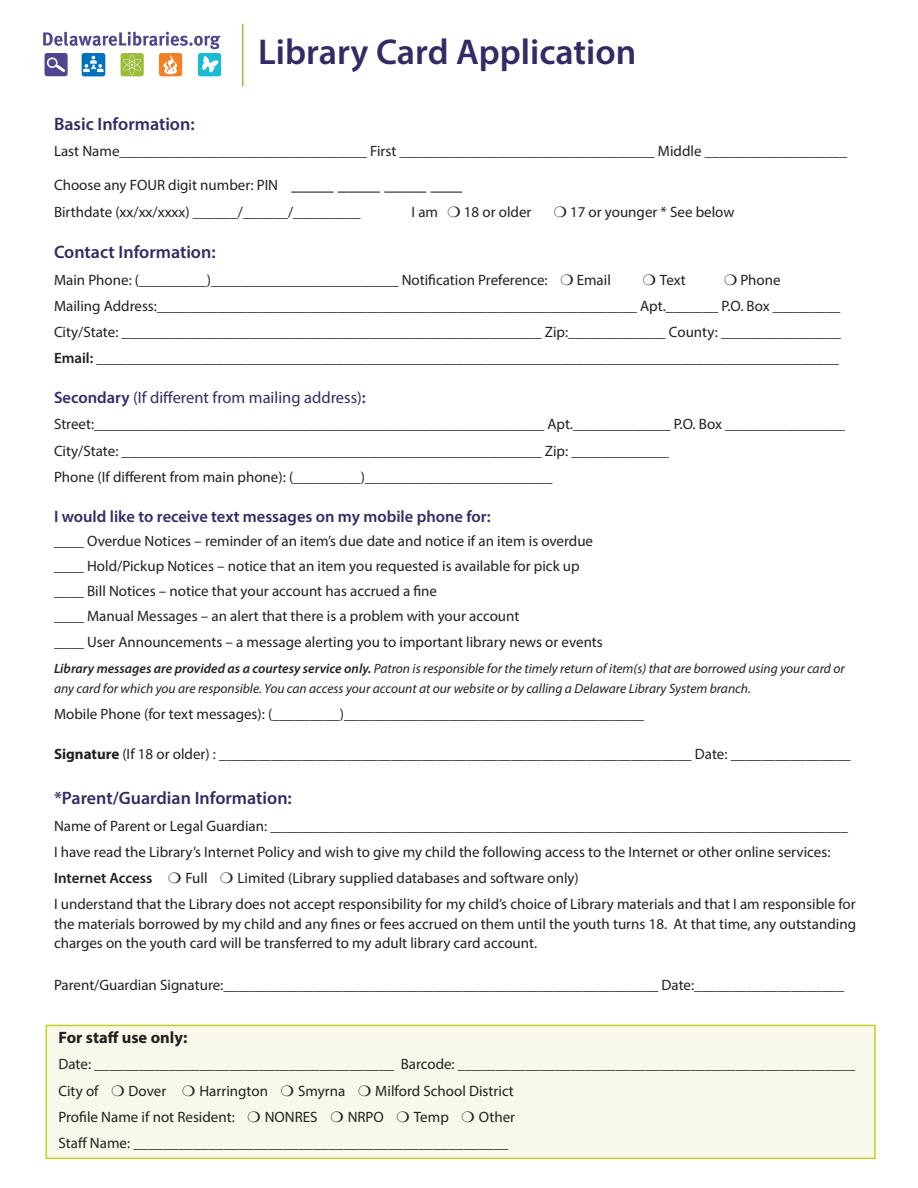
<style>
.page{position:relative;width:918px;height:1188px;background:#fff}
.page>*{position:absolute;margin:0;border:0;box-sizing:border-box;transform-origin:0 0}
.t1{font:600 36px "Myriad Pro";color:#342b65}
.t2{font:600 18px "Myriad Pro";color:#342b65}
.t3{font:600 16.5px "Myriad Pro";color:#342b65}
.t4{font:16.5px "Myriad Pro";color:#342b65}
.t5{font:700 16.5px "Myriad Pro";color:#231f20}
.t6{font:15px/19.5px "Myriad Pro";color:#231f20}
.t7{font:600 15px "Myriad Pro";color:#231f20}
.t8{font:italic 13.5px/19.5px "Myriad Pro";color:#231f20}
.s1{font-size:21px}
.s2{font-weight:600}
.s3{font-weight:700}
</style>
<div class="page">
<div style="left:46px;top:1025px;width:830px;height:134px;background:#f8f9ea;border:2px solid #c1ce23"></div>
<div style="left:82px;top:53px;width:23px;height:23px;background:#0072bc;border-radius:3px"></div>
<svg style="left:83px;top:56px;width:21px;height:16px"></svg>
<div style="left:121px;top:53px;width:23px;height:23px;background:#9abd3b;border-radius:3px"></div>
<svg style="left:123px;top:55px;width:18px;height:20px"></svg>
<div style="left:159px;top:53px;width:23px;height:23px;background:#f48026;border-radius:3px"></div>
<svg style="left:163px;top:55px;width:14px;height:19px"></svg>
<div style="left:45px;top:53px;width:23px;height:23px;background:#4e468e;border-radius:3px"></div>
<svg style="left:47px;top:57px;width:18px;height:15px"></svg>
<div style="left:198px;top:53px;width:23px;height:23px;background:#18bbd0;border-radius:3px"></div>
<svg style="left:202px;top:56px;width:17px;height:17px"></svg>
<svg style="left:43px;top:32px;width:178px;height:17px"></svg>
<hr style="left:242px;top:24px;width:1px;height:62px;background:#9abd3b">
<p class="t1" style="left:258px;top:29px;width:380px">Library Card Application</p>
<p class="t2" style="left:54px;top:113px;width:142px">Basic Information:</p>
<p class="t6" style="left:54px;top:141px;width:795px">Last Name_________________________________ First __________________________________ Middle ___________________</p>
<p class="t6" style="left:54px;top:171px;width:410px;line-height:27px">Choose any FOUR digit number: PIN <span class="s1">____ ____ ____ ___<br></span>Birthdate (xx/xx/xxxx) ______/______/_________</p>
<p class="t6" style="left:412px;top:202px;width:28px">I am</p>
<p class="t6" style="left:464px;top:202px;width:69px">18 or older</p>
<p class="t6" style="left:570px;top:202px;width:166px">17 or younger * See below</p>
<p class="t2" style="left:54px;top:241px;width:163px">Contact Information:</p>
<p class="t6" style="left:54px;top:270px;width:495px">Main Phone: (_________)_________________________ Notification Preference:</p>
<p class="t6" style="left:577px;top:270px;width:36px">Email</p>
<p class="t6" style="left:660px;top:270px;width:27px">Text</p>
<p class="t6" style="left:740px;top:270px;width:42px">Phone</p>
<p class="t6" style="left:54px;top:296px;width:788px">Mailing Address:________________________________________________________________ Apt._______ P.O. Box _________</p>
<p class="t6" style="left:54px;top:322px;width:789px">City/State: ________________________________________________________ Zip:_____________ County: ________________</p>
<p class="t7" style="left:54px;top:349px;width:786px">Email: ___________________________________________________________________________________________________</p>
<p class="t4" style="left:54px;top:387px;width:313px"><span class="s2">Secondary</span> (If different from mailing address)<span class="s2">:</span></p>
<p class="t6" style="left:54px;top:414px;width:793px">Street:____________________________________________________________ Apt._____________ P.O. Box ________________</p>
<p class="t6" style="left:54px;top:441px;width:616px">City/State: ________________________________________________________ Zip: _____________</p>
<p class="t6" style="left:54px;top:467px;width:500px">Phone (If different from main phone): (_________)_________________________</p>
<p class="t3" style="left:54px;top:506px;width:438px">I would like to receive text messages on my mobile phone for:</p>
<p class="t6" style="left:54px;top:531px;width:541px">____ Overdue Notices – reminder of an item’s due date and notice if an item is overdue</p>
<p class="t6" style="left:54px;top:556px;width:527px">____ Hold/Pickup Notices – notice that an item you requested is available for pick up</p>
<p class="t6" style="left:54px;top:581px;width:385px">____ Bill Notices – notice that your account has accrued a fine</p>
<p class="t6" style="left:54px;top:606px;width:467px">____ Manual Messages – an alert that there is a problem with your account</p>
<p class="t6" style="left:54px;top:632px;width:550px">____ User Announcements – a message alerting you to important library news or events</p>
<p class="t8" style="left:54px;top:659px;width:792px"><span class="s2">Library messages are provided as a courtesy service only.</span> Patron is responsible for the timely return of item(s) that are borrowed using your card or any card for which you are responsible. You can access your account at our website or by calling a Delaware Library System branch.</p>
<p class="t6" style="left:54px;top:704px;width:592px">Mobile Phone (for text messages): (_________)________________________________________</p>
<p class="t6" style="left:54px;top:744px;width:798px"><span class="s3">Signature</span> (If 18 or older) : _______________________________________________________________ Date: ________________</p>
<p class="t2" style="left:54px;top:787px;width:239px">*Parent/Guardian Information:</p>
<p class="t6" style="left:54px;top:816px;width:795px">Name of Parent or Legal Guardian: _____________________________________________________________________________</p>
<p class="t6" style="left:54px;top:842px;width:778px">I have read the Library’s Internet Policy and wish to give my child the following access to the Internet or other online services:</p>
<p class="t7" style="left:54px;top:869px;width:100px">Internet Access</p>
<p class="t6" style="left:185px;top:868px;width:24px">Full</p>
<p class="t6" style="left:238px;top:868px;width:343px">Limited (Library supplied databases and software only)</p>
<p class="t6" style="left:54px;top:894px;width:804px;text-align:justify">I understand that the Library does not accept responsibility for my child’s choice of Library materials and that I am responsible for the materials borrowed by my child and any fines or fees accrued on them until the youth turns 18. At that time, any outstanding charges on the youth card will be transferred to my adult library card account.</p>
<p class="t6" style="left:54px;top:975px;width:792px">Parent/Guardian Signature:__________________________________________________________ Date:____________________</p>
<p class="t5" style="left:58px;top:1027px;width:130px">For staff use only:</p>
<p class="t6" style="left:58px;top:1054px;width:798px">Date: ________________________________________ Barcode: _____________________________________________________</p>
<p class="t6" style="left:58px;top:1081px;width:42px">City of</p>
<p class="t6" style="left:129px;top:1081px;width:39px">Dover</p>
<p class="t6" style="left:199px;top:1081px;width:70px">Harrington</p>
<p class="t6" style="left:298px;top:1081px;width:49px">Smyrna</p>
<p class="t6" style="left:375px;top:1081px;width:140px">Milford School District</p>
<p class="t6" style="left:58px;top:1107px;width:178px">Profile Name if not Resident:</p>
<p class="t6" style="left:265px;top:1107px;width:54px">NONRES</p>
<p class="t6" style="left:348px;top:1107px;width:38px">NRPO</p>
<p class="t6" style="left:414px;top:1107px;width:36px">Temp</p>
<p class="t6" style="left:479px;top:1107px;width:38px">Other</p>
<p class="t6" style="left:58px;top:1133px;width:451px">Staff Name: __________________________________________________</p>
</div>
